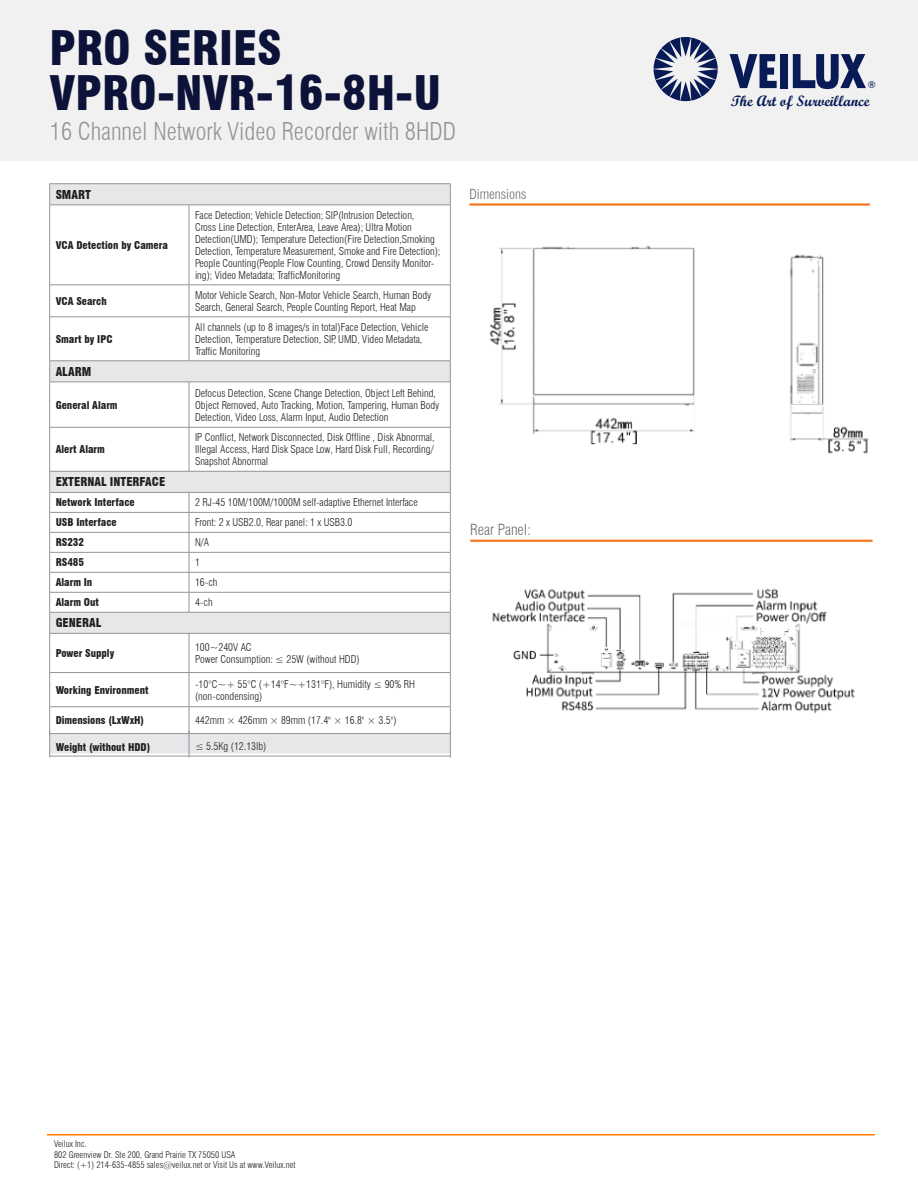
<style>
.page{position:relative;width:918px;height:1188px;background:#fff}
.page>*{position:absolute;margin:0;border:0;box-sizing:border-box;transform-origin:0 0}
.t1{font:900 condensed 46.5px/45px "Swiss 721 BT";color:#0d1238}
.t2{font:300 condensed 24px "Swiss 721 BT";color:#939598}
.t3{font:15px "Script MT Bold";color:#081b56}
.t4{font:300 condensed 15px "Swiss 721 BT";color:#6c6d70}
.Orange_Underlined_Titles{font:300 condensed 13.5px "Swiss 721 BT";color:#6c6d70}
.Table_Headers{font:900 condensed 12px "Swiss 721 BT";color:#231f20}
.Feature_Description_in_Column{font:300 condensed 10.5px/12px "Swiss 721 BT";color:#231f20}
.Feature_Name_in_Column{font:900 condensed 10.5px "Swiss 721 BT";color:#231f20}
.t5{font:expanded 9.6px "Swiss 721 BT";color:#081b56}
.t6{font:300 condensed 9px/10.8px "Swiss 721 BT";color:#231f20}
</style>
<div class="page">
<div style="left:0;top:0;width:918px;height:161px;background:#f1f1f1"></div>
<hr style="left:47px;top:1134px;width:828px;height:2px;background:#ff7a03">
<svg style="left:654px;top:37px;width:64px;height:64px"></svg>
<svg style="left:730px;top:54px;width:47px;height:34px"></svg>
<div style="left:780px;top:54px;width:8px;height:34px;background:#081b56"></div>
<svg style="left:793px;top:54px;width:73px;height:35px"></svg>
<svg style="left:50px;top:184px;width:400px;height:570px"></svg>
<hr style="left:50px;top:183px;width:139px;height:1px;background:#939598">
<svg style="left:49px;top:184px;width:1px;height:21px"></svg>
<hr style="left:189px;top:183px;width:262px;height:1px;background:#939598">
<svg style="left:450px;top:184px;width:1px;height:21px"></svg>
<hr style="left:50px;top:205px;width:139px;height:1px;background:#939598">
<hr style="left:49px;top:205px;width:1px;height:80px;background:#939598">
<hr style="left:189px;top:205px;width:262px;height:1px;background:#939598">
<hr style="left:189px;top:205px;width:1px;height:80px;background:#939598">
<hr style="left:450px;top:205px;width:1px;height:80px;background:#939598">
<hr style="left:50px;top:285px;width:139px;height:1px;background:#939598">
<hr style="left:49px;top:285px;width:1px;height:32px;background:#939598">
<hr style="left:189px;top:285px;width:262px;height:1px;background:#939598">
<hr style="left:189px;top:285px;width:1px;height:32px;background:#939598">
<hr style="left:450px;top:285px;width:1px;height:32px;background:#939598">
<hr style="left:50px;top:317px;width:139px;height:1px;background:#939598">
<hr style="left:49px;top:317px;width:1px;height:44px;background:#939598">
<hr style="left:189px;top:317px;width:262px;height:1px;background:#939598">
<hr style="left:189px;top:317px;width:1px;height:44px;background:#939598">
<hr style="left:450px;top:317px;width:1px;height:44px;background:#939598">
<hr style="left:50px;top:361px;width:139px;height:1px;background:#939598">
<svg style="left:49px;top:361px;width:1px;height:21px"></svg>
<hr style="left:189px;top:361px;width:262px;height:1px;background:#939598">
<svg style="left:450px;top:361px;width:1px;height:21px"></svg>
<hr style="left:50px;top:382px;width:139px;height:1px;background:#939598">
<hr style="left:49px;top:382px;width:1px;height:45px;background:#939598">
<hr style="left:189px;top:382px;width:262px;height:1px;background:#939598">
<hr style="left:189px;top:382px;width:1px;height:45px;background:#939598">
<hr style="left:450px;top:382px;width:1px;height:45px;background:#939598">
<hr style="left:50px;top:427px;width:139px;height:1px;background:#939598">
<hr style="left:49px;top:428px;width:1px;height:43px;background:#939598">
<hr style="left:189px;top:427px;width:262px;height:1px;background:#939598">
<hr style="left:189px;top:428px;width:1px;height:43px;background:#939598">
<hr style="left:450px;top:428px;width:1px;height:43px;background:#939598">
<hr style="left:50px;top:471px;width:139px;height:1px;background:#939598">
<hr style="left:189px;top:471px;width:262px;height:1px;background:#939598">
<hr style="left:50px;top:492px;width:139px;height:1px;background:#939598">
<hr style="left:189px;top:492px;width:262px;height:1px;background:#939598">
<hr style="left:50px;top:512px;width:139px;height:1px;background:#939598">
<hr style="left:189px;top:512px;width:262px;height:1px;background:#939598">
<hr style="left:50px;top:532px;width:139px;height:1px;background:#939598">
<hr style="left:189px;top:532px;width:262px;height:1px;background:#939598">
<hr style="left:50px;top:552px;width:139px;height:1px;background:#939598">
<hr style="left:189px;top:552px;width:262px;height:1px;background:#939598">
<hr style="left:50px;top:572px;width:139px;height:1px;background:#939598">
<hr style="left:189px;top:572px;width:262px;height:1px;background:#939598">
<hr style="left:50px;top:592px;width:139px;height:1px;background:#939598">
<hr style="left:189px;top:592px;width:262px;height:1px;background:#939598">
<svg style="left:189px;top:493px;width:1px;height:119px"></svg>
<hr style="left:50px;top:612px;width:139px;height:1px;background:#939598">
<svg style="left:49px;top:471px;width:1px;height:162px"></svg>
<hr style="left:189px;top:612px;width:262px;height:1px;background:#939598">
<svg style="left:450px;top:471px;width:1px;height:162px"></svg>
<hr style="left:50px;top:633px;width:139px;height:1px;background:#939598">
<hr style="left:49px;top:634px;width:1px;height:38px;background:#939598">
<hr style="left:189px;top:633px;width:262px;height:1px;background:#939598">
<hr style="left:189px;top:634px;width:1px;height:38px;background:#939598">
<hr style="left:450px;top:634px;width:1px;height:38px;background:#939598">
<hr style="left:50px;top:672px;width:139px;height:1px;background:#939598">
<hr style="left:49px;top:673px;width:1px;height:34px;background:#939598">
<hr style="left:189px;top:672px;width:262px;height:1px;background:#939598">
<hr style="left:189px;top:673px;width:1px;height:34px;background:#939598">
<hr style="left:450px;top:673px;width:1px;height:34px;background:#939598">
<hr style="left:50px;top:706px;width:139px;height:1px;background:#939598">
<hr style="left:189px;top:706px;width:262px;height:1px;background:#939598">
<hr style="left:50px;top:733px;width:139px;height:1px;background:#939598">
<hr style="left:189px;top:733px;width:262px;height:1px;background:#939598">
<hr style="left:469px;top:203px;width:401px;height:3px;background:#f47921">
<img style="left:489px;top:245px;width:206px;height:200px">
<img style="left:790px;top:254px;width:79px;height:200px">
<hr style="left:470px;top:540px;width:403px;height:2px;background:#f47921">
<img style="left:492px;top:588px;width:363px;height:126px">
<hr style="left:50px;top:756px;width:139px;height:1px;background:#939598">
<hr style="left:189px;top:756px;width:262px;height:1px;background:#939598">
<svg style="left:450px;top:707px;width:1px;height:49px"></svg>
<svg style="left:49px;top:707px;width:1px;height:50px"></svg>
<svg style="left:189px;top:707px;width:1px;height:50px"></svg>
<h1 class="t1" style="left:50px;top:25px;width:393px">PRO SERIES<br>VPRO-NVR-16-8H-U</h1>
<h2 class="t2" style="left:50px;top:117px;width:408px">16 Channel Network Video Recorder with 8HDD</h2>
<p class="Table_Headers" style="left:56px;top:187px;width:37px">SMART</p>
<p class="Feature_Name_in_Column" style="left:56px;top:239px;width:114px">VCA Detection by Camera</p>
<p class="Feature_Description_in_Column" style="left:195px;top:209px;width:247px">Face Detection; Vehicle Detection; SIP(Intrusion Detection,<br>Cross Line Detection, EnterArea, Leave Area); Ultra Motion Detection(UMD); Temperature Detection(Fire Detection,Smoking Detection, Temperature Measurement, Smoke and Fire Detection); People Counting(People Flow Counting, Crowd Density Monitor&shy;ing); Video Metadata; TrafficMonitoring</p>
<p class="Feature_Name_in_Column" style="left:56px;top:295px;width:53px">VCA Search</p>
<p class="Feature_Description_in_Column" style="left:195px;top:289px;width:238px">Motor Vehicle Search, Non-Motor Vehicle Search, Human Body<br>Search, General Search, People Counting Report, Heat Map</p>
<p class="Feature_Name_in_Column" style="left:56px;top:333px;width:58px">Smart by IPC</p>
<p class="Feature_Description_in_Column" style="left:195px;top:321px;width:235px">All channels (up to 8 images/s in total)Face Detection, Vehicle<br>Detection, Temperature Detection, SIP, UMD, Video Metadata,<br>Traffic Monitoring</p>
<p class="Table_Headers" style="left:56px;top:364px;width:37px">ALARM</p>
<p class="Feature_Name_in_Column" style="left:56px;top:398px;width:63px">General Alarm</p>
<p class="Feature_Description_in_Column" style="left:195px;top:387px;width:246px">Defocus Detection, Scene Change Detection, Object Left Behind,<br>Object Removed, Auto Tracking, Motion, Tampering, Human Body<br>Detection, Video Loss, Alarm Input, Audio Detection</p>
<p class="Feature_Name_in_Column" style="left:56px;top:443px;width:51px">Alert Alarm</p>
<p class="Feature_Description_in_Column" style="left:195px;top:431px;width:241px;text-align:justify">IP Conflict, Network Disconnected, Disk Offline , Disk Abnormal, Illegal Access, Hard Disk Space Low, Hard Disk Full, Recording/ Snapshot Abnormal</p>
<p class="Table_Headers" style="left:56px;top:475px;width:111px">EXTERNAL INTERFACE</p>
<p class="Feature_Name_in_Column" style="left:56px;top:496px;width:81px">Network Interface</p>
<p class="Feature_Description_in_Column" style="left:195px;top:497px;width:224px">2 RJ-45 10M/100M/1000M self-adaptive Ethernet Interface</p>
<p class="Feature_Name_in_Column" style="left:56px;top:516px;width:63px">USB Interface</p>
<p class="Feature_Description_in_Column" style="left:195px;top:517px;width:159px">Front: 2 x USB2.0, Rear panel: 1 x USB3.0</p>
<p class="Feature_Name_in_Column" style="left:56px;top:536px;width:30px">RS232</p>
<p class="Feature_Description_in_Column" style="left:195px;top:537px;width:16px">N/A</p>
<p class="Feature_Name_in_Column" style="left:56px;top:556px;width:30px">RS485</p>
<p class="Feature_Description_in_Column" style="left:195px;top:557px;width:6px">1</p>
<p class="Feature_Name_in_Column" style="left:56px;top:576px;width:38px">Alarm In</p>
<p class="Feature_Description_in_Column" style="left:195px;top:576px;width:24px">16-ch</p>
<p class="Feature_Name_in_Column" style="left:56px;top:596px;width:45px">Alarm Out</p>
<p class="Feature_Description_in_Column" style="left:195px;top:596px;width:19px">4-ch</p>
<p class="Table_Headers" style="left:56px;top:616px;width:47px">GENERAL</p>
<p class="Feature_Name_in_Column" style="left:56px;top:647px;width:60px">Power Supply</p>
<p class="Feature_Description_in_Column" style="left:195px;top:641px;width:166px">100~240V AC<br>Power Consumption: ≤ 25W (without HDD)</p>
<p class="Feature_Name_in_Column" style="left:56px;top:684px;width:95px">Working Environment</p>
<p class="Feature_Description_in_Column" style="left:195px;top:678px;width:222px">-10°C~+ 55°C (+14°F~+131°F), Humidity ≤ 90% RH (non-condensing)</p>
<p class="Feature_Name_in_Column" style="left:56px;top:714px;width:90px">Dimensions (LxWxH)</p>
<p class="Feature_Description_in_Column" style="left:195px;top:714px;width:203px">442mm × 426mm × 89mm (17.4" × 16.8" × 3.5")</p>
<p class="Feature_Name_in_Column" style="left:56px;top:741px;width:96px">Weight (without HDD)</p>
<p class="Feature_Description_in_Column" style="left:195px;top:740px;width:73px">≤ 5.5Kg (12.13lb)</p>
<p class="Orange_Underlined_Titles" style="left:469px;top:186px;width:59px">Dimensions</p>
<h3 class="t4" style="left:470px;top:521px;width:62px">Rear Panel:</h3>
<p class="t6" style="left:54px;top:1138px;width:243px">Veilux Inc.<br>802 Greenview Dr. Ste 200, Grand Prairie TX 75050 USA<br>Direct: (+1) 214-635-4855 sales@veilux.net or Visit Us at www.Veilux.net</p>
<p class="t5" style="left:868px;top:79px;width:9px">®</p>
<h3 class="t3" style="left:731px;top:91px;width:140px">The Art of Surveillance</h3>
</div>
